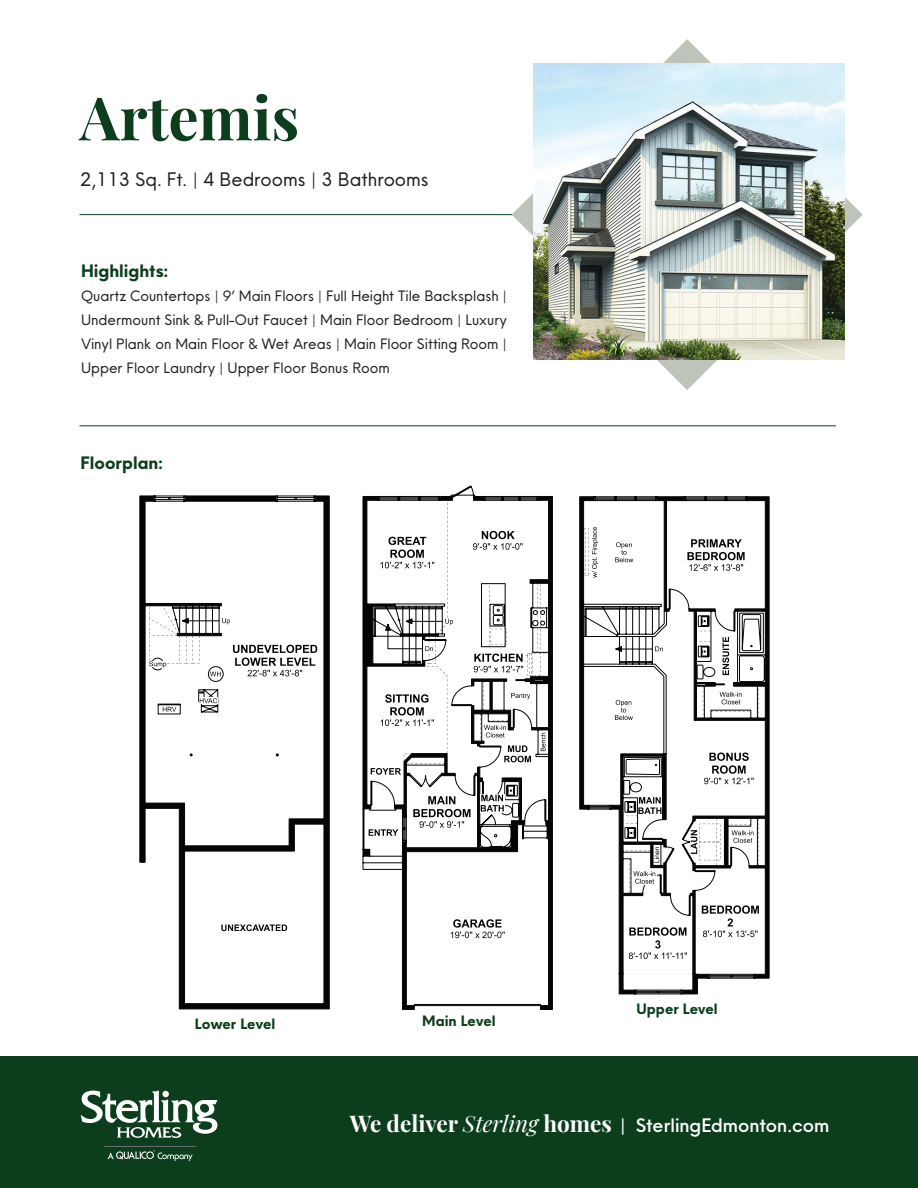
<style>
.page{position:relative;width:918px;height:1188px;background:#fff}
.page>*{position:absolute;margin:0;border:0;box-sizing:border-box;transform-origin:0 0}
.t1{font:700 60px "Playfair Display";color:#0c3e1d}
.t2{font:500 19.5px "Neue Einstellung";color:#fff}
.t3{font:19.5px "Neue Einstellung";color:#231f20}
.t4{font:700 18px "Neue Einstellung";color:#0c3e1d}
.t5{font:15px/24px "Neue Einstellung";color:#231f20;text-align:justify}
.t6{font:700 15px "Neue Einstellung";color:#0c3e1d}
.s1{font-family:"Playfair Display";font-weight:700;font-size:22.5px}
.s2{font-family:"Playfair Display";font-weight:400;font-style:italic;font-size:22.5px}
</style>
<div class="page">
<div style="left:0;top:1056px;width:918px;height:132px;background:#0c3e1d"></div>
<svg style="left:81px;top:1090px;width:137px;height:48px"></svg>
<svg style="left:108px;top:1150px;width:85px;height:11px"></svg>
<hr style="left:104px;top:1146px;width:92px;height:1px;background:#6c6d70">
<hr style="left:80px;top:214px;width:756px;height:1px;background:#0c3e1d">
<hr style="left:80px;top:425px;width:756px;height:1px;background:#0c3e1d">
<svg style="left:512px;top:39px;width:351px;height:351px"></svg>
<svg style="left:362px;top:486px;width:191px;height:524px"></svg>
<svg style="left:451px;top:919px;width:54px;height:19px"></svg>
<svg style="left:413px;top:796px;width:58px;height:32px"></svg>
<svg style="left:480px;top:794px;width:24px;height:18px"></svg>
<svg style="left:481px;top:795px;width:23px;height:17px"></svg>
<svg style="left:369px;top:829px;width:29px;height:7px"></svg>
<svg style="left:371px;top:500px;width:178px;height:275px"></svg>
<svg style="left:579px;top:496px;width:191px;height:483px"></svg>
<svg style="left:615px;top:542px;width:18px;height:20px"></svg>
<svg style="left:687px;top:539px;width:58px;height:32px"></svg>
<svg style="left:629px;top:927px;width:58px;height:32px"></svg>
<svg style="left:702px;top:905px;width:57px;height:32px"></svg>
<svg style="left:615px;top:631px;width:144px;height:262px"></svg>
<svg style="left:618px;top:972px;width:80px;height:23px"></svg>
<svg style="left:584px;top:527px;width:14px;height:51px"></svg>
<svg style="left:139px;top:495px;width:191px;height:515px"></svg>
<svg style="left:221px;top:924px;width:66px;height:7px"></svg>
<svg style="left:163px;top:707px;width:13px;height:5px"></svg>
<svg style="left:199px;top:698px;width:19px;height:6px"></svg>
<svg style="left:200px;top:698px;width:17px;height:5px"></svg>
<svg style="left:149px;top:606px;width:168px;height:70px"></svg>
<img style="left:533px;top:63px;width:311px;height:296px">
<p class="t1" style="left:80px;top:71px;width:221px">Artemis</p>
<p class="t3" style="left:80px;top:167px;width:350px">2,113 Sq. Ft. | 4 Bedrooms | 3 Bathrooms</p>
<p class="t4" style="left:81px;top:259px;width:89px">Highlights:</p>
<p class="t5" style="left:81px;top:284px;width:428px">Quartz Countertops | 9’ Main Floors | Full Height Tile Backsplash | Undermount Sink &amp; Pull-Out Faucet | Main Floor Bedroom | Luxury Vinyl Plank on Main Floor &amp; Wet Areas | Main Floor Sitting Room | Upper Floor Laundry | Upper Floor Bonus Room</p>
<p class="t4" style="left:81px;top:451px;width:84px">Floorplan:</p>
<p class="t6" style="left:195px;top:1014px;width:82px">Lower Level</p>
<p class="t6" style="left:422px;top:1011px;width:75px">Main Level</p>
<p class="t6" style="left:637px;top:999px;width:83px">Upper Level</p>
<p class="t2" style="left:350px;top:1113px;width:481px"><span class="s1">We deliver</span> <span class="s2">Sterling</span> <span class="s1">homes</span> | SterlingEdmonton.com</p>
</div>
